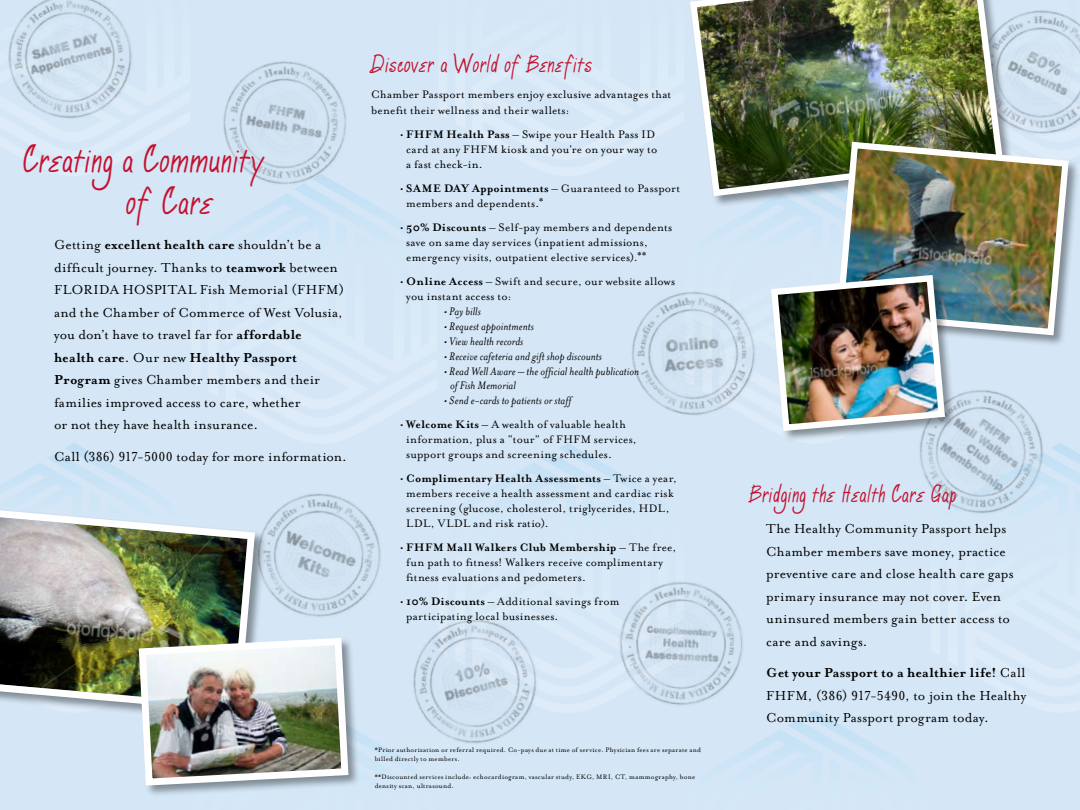
<style>
.page{position:relative;width:1080px;height:810px;background:#d5e7f7}
.page>*{position:absolute;margin:0;border:0;box-sizing:border-box;transform-origin:0 0}
.t1{font:700 35px/42px "Marcie";letter-spacing:-.015em;color:#c41230}
.t2{font:700 22.5px "Marcie";letter-spacing:-.025em;color:#c41230}
.t3{font:15px/22.5px "Mrs Eaves Roman";letter-spacing:.01em;color:#000}
.t4{font:700 15px "Mrs Eaves";letter-spacing:.015em;color:#000}
.t5{font:12.5px/15px "Mrs Eaves Roman";letter-spacing:.02em;color:#000}
.t6{font:italic 12.5px/13.8px "Mrs Eaves";letter-spacing:.005em;color:#000}
.t7{font:700 12.5px "Mrs Eaves";letter-spacing:.02em;color:#000}
.t8{font:7.5px/9px "Mrs Eaves Roman";letter-spacing:.035em;color:#000}
.s1{font-family:"Mrs Eaves";font-weight:700}
.s2{font-family:"Mrs Eaves Roman";font-weight:400}
.s3{font-family:"Mrs Eaves Petite Caps"}
</style>
<div class="page">
<svg style="left:245px;top:186px;width:151px;height:32px"></svg>
<svg style="left:0;top:443px;width:149px;height:44px"></svg>
<svg style="left:1047px;top:443px;width:33px;height:44px"></svg>
<svg style="left:492px;top:443px;width:151px;height:44px"></svg>
<svg style="left:739px;top:208px;width:94px;height:10px"></svg>
<svg style="left:739px;top:710px;width:150px;height:44px"></svg>
<img style="left:223px;top:61px;width:123px;height:125px">
<img style="left:8px;top:0;width:124px;height:119px">
<img style="left:1014px;top:10px;width:66px;height:124px">
<img style="left:632px;top:292px;width:123px;height:123px">
<img style="left:266px;top:493px;width:115px;height:124px">
<img style="left:620px;top:582px;width:123px;height:123px">
<img style="left:920px;top:390px;width:127px;height:124px">
<img style="left:436px;top:620px;width:101px;height:124px">
<div style="left:689px;top:0;width:325px;height:208px;background:#000;opacity:.4"></div>
<img style="left:689px;top:0;width:317px;height:200px">
<div style="left:0;top:508px;width:266px;height:216px;background:#000;opacity:.4"></div>
<img style="left:0;top:508px;width:259px;height:208px">
<img style="left:135px;top:634px;width:301px;height:161px">
<div style="left:835px;top:140px;width:245px;height:207px;background:#000;opacity:.4"></div>
<img style="left:833px;top:138px;width:239px;height:201px">
<div style="left:770px;top:274px;width:186px;height:168px;background:#000;opacity:.4"></div>
<img style="left:770px;top:272px;width:178px;height:162px">
<h1 class="t1" style="left:125px;top:139px;width:142px;text-indent:-103px">Creating a Community of Care</h1>
<p class="t3" style="left:54px;top:234px;width:292px">Getting <span class="s1">excellent health care</span> shouldn’t be a difficult journey. Thanks to <span class="s1">teamwork</span> between FLORIDA HOSPITAL Fish Memorial (FHFM) and the Chamber of Commerce of West Volusia, you don’t have to travel far for <span class="s1">affordable</span></p>
<p class="t4" style="left:54px;top:349px;width:244px">health care<span class="s2">. Our new</span> Healthy Passport</p>
<p class="t3" style="left:54px;top:369px;width:268px"><span class="s1">Program</span> gives Chamber members and their families improved access to care, whether<br>or not they have health insurance.</p>
<p class="t3" style="left:54px;top:445px;width:294px">Call <span class="s3">(386) 917-5000</span> today for more information.</p>
<h2 class="t2" style="left:371px;top:52px;width:223px">Discover a World of Benefits</h2>
<p class="t5" style="left:371px;top:86px;width:302px;line-height:16.2px">Chamber Passport members enjoy exclusive advantages that benefit their wellness and their wallets:</p>
<p class="t5" style="left:406px;top:127px;width:253px;text-indent:-6px">• <span class="s1">FHFM Health Pass</span> – Swipe your Health Pass ID card at any FHFM kiosk and you’re on your way to a fast check-in.</p>
<p class="t5" style="left:406px;top:181px;width:276px;text-indent:-6px">• <span class="s1">SAME DAY Appointments</span> – Guaranteed to Passport members and dependents.<sup>*</sup></p>
<p class="t5" style="left:406px;top:220px;width:267px;text-indent:-6px">• <span class="s1">50% Discounts</span> – Self-pay members and dependents save on same day services (inpatient admissions, emergency visits, outpatient elective services).<sup>**</sup></p>
<p class="t5" style="left:406px;top:274px;width:271px;text-indent:-6px">• <span class="s1">Online Access</span> – Swift and secure, our website allows you instant access to:</p>
<p class="t6" style="left:444px;top:305px;width:39px">• Pay bills</p>
<p class="t6" style="left:444px;top:320px;width:92px">• Request appointments</p>
<p class="t6" style="left:444px;top:335px;width:81px">• View health records</p>
<p class="t6" style="left:444px;top:350px;width:160px">• Receive cafeteria and gift shop discounts</p>
<p class="t6" style="left:450px;top:365px;width:191px;text-indent:-6px">• Read Well Aware – the official health publication of Fish Memorial</p>
<p class="t6" style="left:444px;top:393px;width:129px">• Send e-cards to patients or staff</p>
<p class="t5" style="left:406px;top:417px;width:232px;text-indent:-6px">• <span class="s1">Welcome Kits</span> – A wealth of valuable health information, plus a “tour” of FHFM services, support groups and screening schedules.</p>
<p class="t7" style="left:400px;top:471px;width:279px"><span class="s2">•</span> Complimentary Health Assessments <span class="s2">– Twice a year,</span></p>
<p class="t5" style="left:406px;top:486px;width:269px">members receive a health assessment and cardiac risk screening (glucose, cholesterol, triglycerides, HDL,<br>LDL, VLDL and risk ratio).</p>
<p class="t7" style="left:400px;top:540px;width:278px"><span class="s2">•</span> FHFM Mall Walkers Club Membership <span class="s2">– The free,</span></p>
<p class="t5" style="left:406px;top:555px;width:258px">fun path to fitness! Walkers receive complimentary fitness evaluations and pedometers.</p>
<p class="t5" style="left:406px;top:594px;width:215px;text-indent:-6px">• <span class="s1">10% Discounts</span> – Additional savings from participating local businesses.</p>
<p class="t8" style="left:375px;top:745px;width:328px">*Prior authorization or referral required. Co-pays due at time of service. Physician fees are separate and billed directly to members.</p>
<p class="t8" style="left:375px;top:772px;width:322px">**Discounted services include: echocardiogram, vascular study, EKG, MRI, CT, mammography, bone density scan, ultrasound.</p>
<h2 class="t2" style="left:750px;top:481px;width:208px">Bridging the Health Care Gap</h2>
<p class="t3" style="left:766px;top:518px;width:249px">The Healthy Community Passport helps Chamber members save money, practice preventive care and close health care gaps primary insurance may not cover. Even uninsured members gain better access to care and savings.</p>
<p class="t4" style="left:766px;top:664px;width:261px">Get your Passport to a healthier life! <span class="s2">Call</span></p>
<p class="t3" style="left:766px;top:684px;width:262px">FHFM, <span class="s3">(386) 917-5490</span>, to join the Healthy<br>Community Passport program today.</p>
</div>
